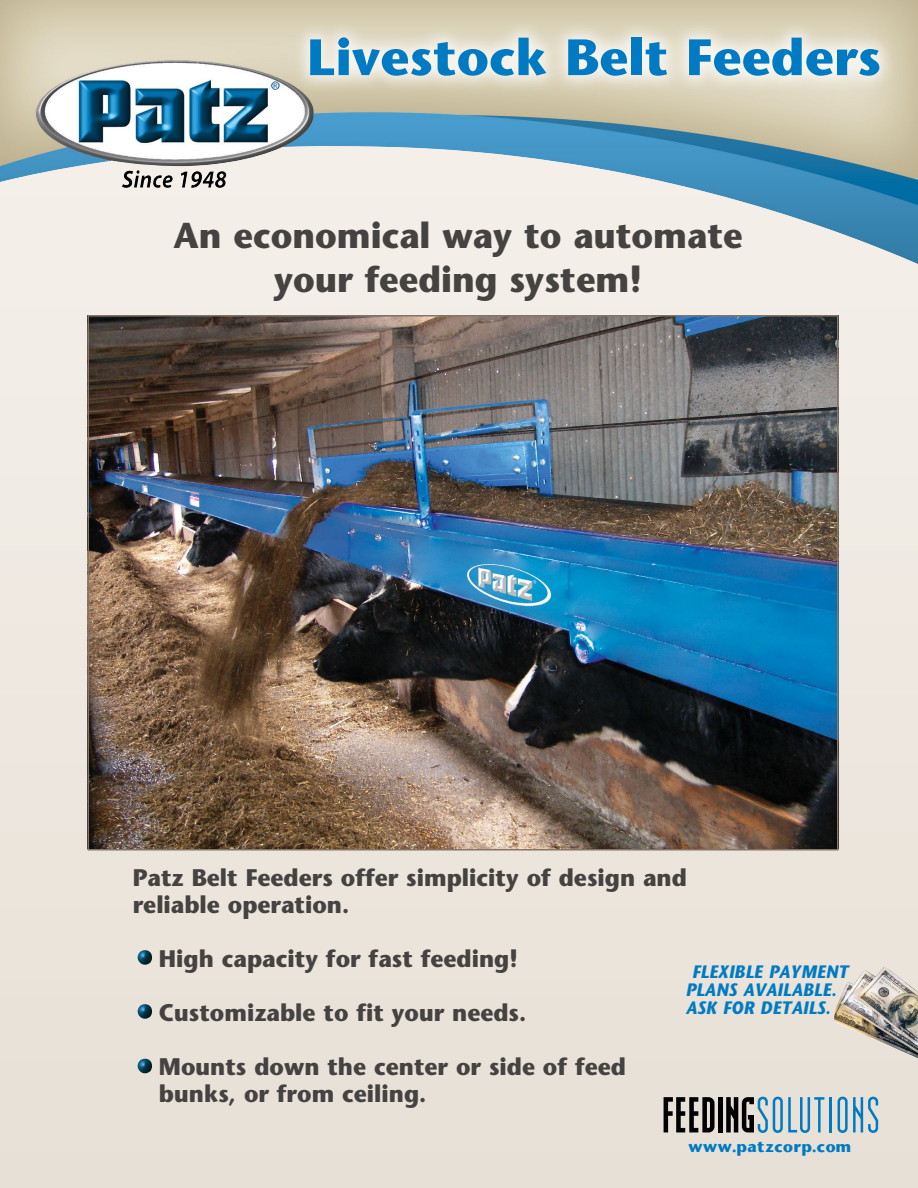
<style>
.page{position:relative;width:918px;height:1188px;background:#fff}
.page>*{position:absolute;margin:0;border:0;box-sizing:border-box;transform-origin:0 0}
.t1{font:700 51px "Stone Sans";color:#007bc3}
.t2{font:700 36px/43.2px "Stone Sans";color:#454341;text-align:center;scale:.95 1}
.t3{font:700 24px/27px "Stone Sans";color:#454341;scale:.95 1}
.t4{font:italic 700 18px/18px "Stone Sans";color:#007bc3;scale:.95 1}
.t5{font:700 14.85px "Stone Sans";color:#007bc3}
</style>
<div class="page">
<img style="left:0;top:264px;width:918px;height:924px">
<img style="left:0;top:0;width:918px;height:264px">
<div style="left:292px;top:19px;width:606px;height:75px;background:#fff;opacity:.75"></div>
<svg style="left:664px;top:1097px;width:51px;height:35px;background:#6c6864"></svg>
<hr style="left:719px;top:1097px;width:4px;height:35px;background:#000">
<svg style="left:726px;top:1097px;width:98px;height:36px;background:#8da2ac"></svg>
<hr style="left:829px;top:1097px;width:3px;height:35px;background:#007bc3">
<svg style="left:838px;top:1097px;width:40px;height:36px"></svg>
<img style="left:90px;top:318px;width:745px;height:529px">
<img style="left:138px;top:950px;width:14px;height:15px">
<img style="left:138px;top:1004px;width:14px;height:15px">
<img style="left:138px;top:1059px;width:14px;height:14px">
<img style="left:834px;top:967px;width:84px;height:92px">
<h1 class="t1" style="left:307px;top:25px;width:575px">Livestock Belt Feeders</h1>
<h2 class="t2" style="left:174px;top:214px;width:601px">An economical way to automate your feeding system!</h2>
<p class="t3" style="left:133px;top:864px;width:585px">Patz Belt Feeders offer simplicity of design and reliable operation.</p>
<p class="t3" style="left:159px;top:945px;width:379px">High capacity for fast feeding!</p>
<p class="t3" style="left:159px;top:999px;width:388px">Customizable to fit your needs.</p>
<p class="t3" style="left:159px;top:1053px;width:493px">Mounts down the center or side of feed bunks, or from ceiling.</p>
<p class="t4" style="left:686px;top:963px;width:173px;text-indent:6px">FLEXIBLE PAYMENT<br>PLANS AVAILABLE.<br>ASK FOR DETAILS.</p>
<p class="t5" style="left:688px;top:1136px;width:165px">www.patzcorp.com</p>
</div>
